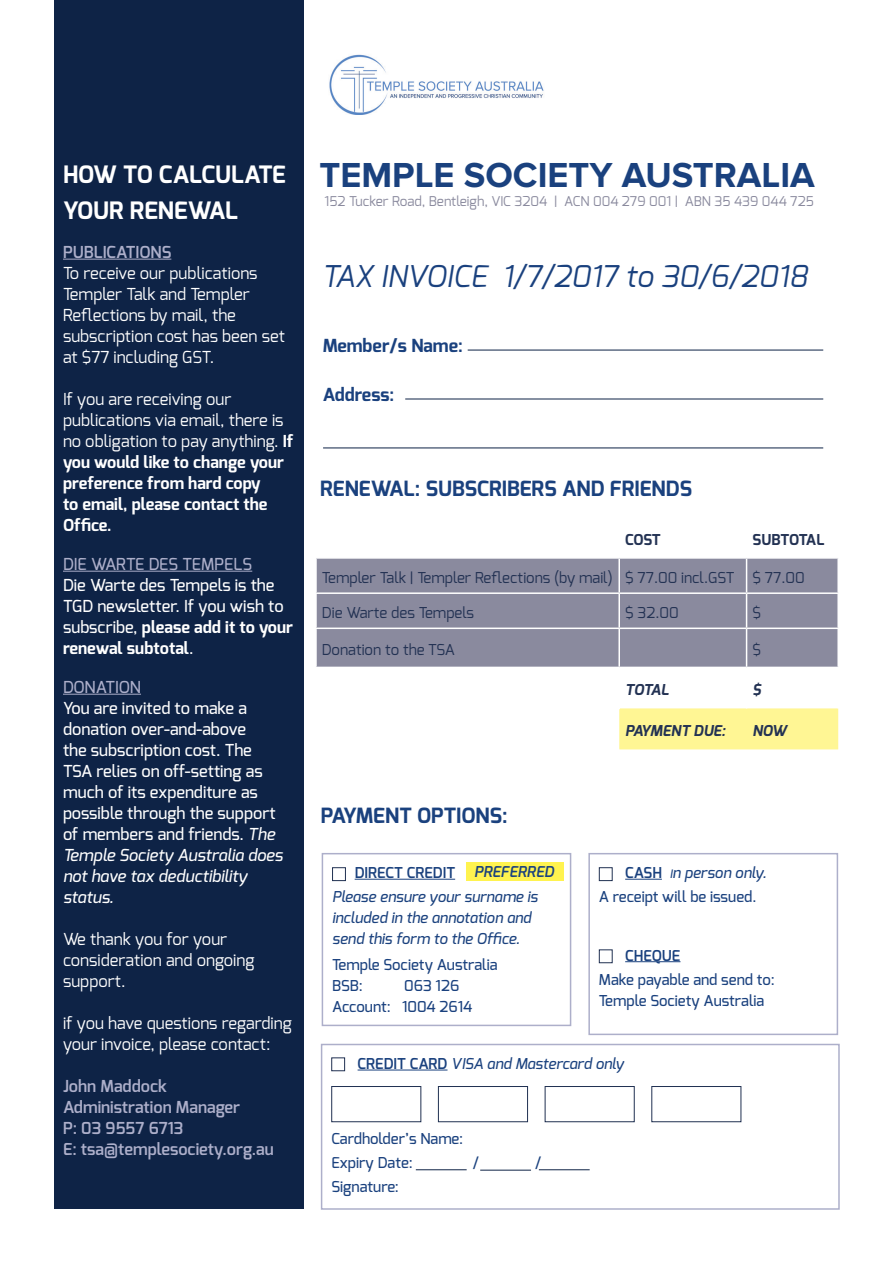
<style>
.page{position:relative;width:893px;height:1263px;background:#fff}
.page>*{position:absolute;margin:0;border:0;box-sizing:border-box;transform-origin:0 0}
.t1{font:700 36px "Proxima Nova";color:#1a417e}
.t2{font:italic 30px "Exo";color:#1a417e}
.t3{font:700 24px/36px "Exo";color:#fff}
.t4{font:700 21px "Exo";color:#1a417e}
.t5{font:700 18px "Exo";color:#1a417e}
.t6{font:500 16.5px/21px "Exo";color:#fff}
.t7{font:16.5px/21px "Exo";color:#fff}
.t8{font:700 16.5px/21px "Exo";color:#fff}
.t9{font:600 16.5px "Exo";color:#adafca}
.t10{font:500 16.5px "Exo";color:#adafca}
.t11{font:500 15px "Exo";color:#1a417e}
.t12{font:italic 500 15px/21px "Exo";color:#1a417e}
.t13{font:15px "Exo";color:#233253}
.t14{font:italic 700 15px "Exo";letter-spacing:-.005em;color:#233253}
.t15{font:600 15px "Exo";color:#1a417e}
.t16{font:700 15px "Exo";letter-spacing:-.01em;color:#233253}
.t17{font:italic 600 15px "Exo";color:#1a417e}
.t18{font:13.5px "Exo";color:#8a8a9e}
.s1{font-weight:400}
.s2{font-weight:700}
.s3{font-style:italic}
.s4{font-weight:600;font-style:normal}
</style>
<div class="page">
<div style="left:317px;top:559px;width:520px;height:108px;background:#8a8a9e"></div>
<div style="left:317px;top:629px;width:429px;height:38px;background:#8a8a9e"></div>
<div style="left:619px;top:708px;width:219px;height:41px;background:#fff694"></div>
<hr style="left:618px;top:559px;width:2px;height:33px;background:#fff">
<hr style="left:746px;top:559px;width:1px;height:33px;background:#fff">
<hr style="left:315px;top:592px;width:304px;height:2px;background:#fff">
<hr style="left:619px;top:592px;width:128px;height:2px;background:#fff">
<hr style="left:618px;top:594px;width:2px;height:33px;background:#fff">
<hr style="left:747px;top:592px;width:92px;height:2px;background:#fff">
<hr style="left:746px;top:594px;width:1px;height:33px;background:#fff">
<hr style="left:315px;top:627px;width:304px;height:2px;background:#fff">
<hr style="left:619px;top:627px;width:128px;height:2px;background:#fff">
<hr style="left:618px;top:629px;width:2px;height:38px;background:#fff">
<hr style="left:747px;top:627px;width:92px;height:2px;background:#fff">
<hr style="left:746px;top:629px;width:1px;height:38px;background:#fff">
<hr style="left:315px;top:708px;width:305px;height:1px;background:#fff">
<div style="left:54px;top:0;width:250px;height:1209px;background:#0e2346"></div>
<hr style="left:63px;top:259px;width:108px;height:1px;background:#adafca">
<hr style="left:63px;top:571px;width:189px;height:1px;background:#adafca">
<hr style="left:63px;top:694px;width:78px;height:1px;background:#adafca">
<img style="left:329px;top:54px;width:215px;height:60px">
<hr style="left:625px;top:879px;width:37px;height:1px;background:#1a417e">
<hr style="left:625px;top:961px;width:55px;height:1px;background:#1a417e">
<div style="left:588px;top:853px;width:250px;height:182px;border:2px solid #adafca"></div>
<hr style="left:358px;top:1070px;width:89px;height:1px;background:#1a417e">
<div style="left:321px;top:1044px;width:519px;height:166px;border:2px solid #adafca"></div>
<hr style="left:355px;top:879px;width:100px;height:1px;background:#1a417e">
<div style="left:322px;top:853px;width:249px;height:173px;border:2px solid #adafca"></div>
<div style="left:599px;top:867px;width:14px;height:14px;border:1px solid #203051"></div>
<div style="left:599px;top:949px;width:14px;height:14px;border:1px solid #203051"></div>
<div style="left:332px;top:867px;width:14px;height:14px;border:1px solid #203051"></div>
<div style="left:331px;top:1057px;width:14px;height:14px;border:1px solid #203051"></div>
<div style="left:331px;top:1086px;width:90px;height:36px;border:1px solid #203051"></div>
<div style="left:438px;top:1086px;width:90px;height:36px;border:1px solid #203051"></div>
<div style="left:545px;top:1086px;width:90px;height:36px;border:1px solid #203051"></div>
<div style="left:651px;top:1086px;width:90px;height:36px;border:1px solid #203051"></div>
<hr style="left:480px;top:1170px;width:51px;height:1px;background:#0e2346">
<hr style="left:539px;top:1169px;width:51px;height:1px;background:#0e2346">
<hr style="left:416px;top:1169px;width:51px;height:1px;background:#0e2346">
<div style="left:467px;top:862px;width:97px;height:19px;background:#fff34f"></div>
<hr style="left:468px;top:350px;width:355px;height:1px;background:#0e2346">
<hr style="left:405px;top:399px;width:418px;height:1px;background:#0e2346">
<hr style="left:323px;top:448px;width:500px;height:1px;background:#0e2346">
<p class="t3" style="left:63px;top:157px;width:224px">HOW TO CALCULATE<br>YOUR RENEWAL</p>
<p class="t9" style="left:63px;top:242px;width:110px">PUBLICATIONS</p>
<p class="t7" style="left:63px;top:263px;width:223px">To receive our publications<br>Templer Talk and Templer<br>Reflections by mail, the subscription cost has been set at $77 including GST.</p>
<p class="t8" style="left:63px;top:389px;width:232px"><span class="s1">If you are receiving our publications via email, there is no obligation to pay anything.</span> If you would like to change your preference from hard copy<br>to email, please contact the<br>Office.</p>
<p class="t10" style="left:63px;top:554px;width:191px">DIE WARTE DES TEMPELS</p>
<p class="t6" style="left:63px;top:575px;width:232px">Die Warte des Tempels is the<br>TGD newsletter. If you wish to subscribe, <span class="s2">please add it to your renewal subtotal</span>.</p>
<p class="t10" style="left:63px;top:677px;width:80px">DONATION</p>
<p class="t6" style="left:63px;top:698px;width:221px">You are invited to make a donation over-and-above<br>the subscription cost. The<br>TSA relies on off-setting as much of its expenditure as possible through the support of members and friends. <span class="s3">The<br>Temple Society Australia does not have tax deductibility status.</span></p>
<p class="t7" style="left:63px;top:929px;width:193px">We thank you for your consideration and ongoing support.</p>
<p class="t7" style="left:63px;top:1013px;width:231px">if you have questions regarding your invoice, please contact:</p>
<p class="t9" style="left:63px;top:1076px;width:106px">John Maddock</p>
<p class="t9" style="left:63px;top:1097px;width:179px">Administration Manager</p>
<p class="t9" style="left:63px;top:1118px;width:122px">P: 03 9557 6713</p>
<p class="t9" style="left:63px;top:1139px;width:212px">E: tsa@templesociety.org.au</p>
<p class="t1" style="left:320px;top:155px;width:497px">TEMPLE SOCIETY AUSTRALIA</p>
<p class="t18" style="left:325px;top:193px;width:491px">152 Tucker Road, Bentleigh, VIC 3204 | ACN 004 279 001 | ABN 35 439 044 725</p>
<p class="t2" style="left:322px;top:256px;width:487px">TAX INVOICE 1/7/2017 to 30/6/2018</p>
<p class="t5" style="left:323px;top:334px;width:142px">Member/s Name:</p>
<p class="t5" style="left:323px;top:383px;width:73px">Address:</p>
<p class="t4" style="left:320px;top:474px;width:374px">RENEWAL: SUBSCRIBERS AND FRIENDS</p>
<p class="t16" style="left:625px;top:530px;width:37px">COST</p>
<p class="t16" style="left:753px;top:530px;width:73px">SUBTOTAL</p>
<p class="t13" style="left:322px;top:568px;width:292px">Templer Talk | Templer Reflections (by mail)</p>
<p class="t13" style="left:625px;top:568px;width:111px">$ 77.00 incl.GST</p>
<p class="t13" style="left:753px;top:568px;width:54px">$ 77.00</p>
<p class="t13" style="left:322px;top:603px;width:154px">Die Warte des Tempels</p>
<p class="t13" style="left:625px;top:603px;width:55px">$ 32.00</p>
<p class="t13" style="left:753px;top:603px;width:10px">$</p>
<p class="t13" style="left:322px;top:640px;width:134px">Donation to the TSA</p>
<p class="t13" style="left:753px;top:640px;width:10px">$</p>
<p class="t14" style="left:625px;top:680px;width:45px">TOTAL</p>
<p class="t14" style="left:753px;top:680px;width:10px">$</p>
<p class="t14" style="left:625px;top:721px;width:102px">PAYMENT DUE:</p>
<p class="t14" style="left:753px;top:721px;width:36px">NOW</p>
<p class="t4" style="left:321px;top:802px;width:188px">PAYMENT OPTIONS:</p>
<p class="t17" style="left:474px;top:862px;width:81px">PREFERRED</p>
<p class="t15" style="left:355px;top:863px;width:102px">DIRECT CREDIT</p>
<p class="t12" style="left:332px;top:886px;width:207px">Please ensure your surname is included in the annotation and send this form to the Office.</p>
<p class="t11" style="left:332px;top:955px;width:167px">Temple Society Australia</p>
<p class="t11" style="left:332px;top:976px;width:32px">BSB:</p>
<p class="t11" style="left:404px;top:976px;width:57px">063 126</p>
<p class="t11" style="left:332px;top:997px;width:142px">Account: 1004 2614</p>
<p class="t12" style="left:625px;top:862px;width:143px"><span class="s4">CASH</span> <span class="s1">I</span>n person only.</p>
<p class="t11" style="left:599px;top:887px;width:159px">A receipt will be issued.</p>
<p class="t15" style="left:625px;top:946px;width:57px">CHEQUE</p>
<p class="t11" style="left:599px;top:970px;width:177px">Make payable and send to:</p>
<p class="t11" style="left:599px;top:991px;width:167px">Temple Society Australia</p>
<p class="t12" style="left:358px;top:1053px;width:268px"><span class="s4">CREDIT CARD</span> VISA and Mastercard only</p>
<p class="t11" style="left:331px;top:1129px;width:133px">Cardholder’s Name:</p>
<p class="t11" style="left:331px;top:1153px;width:83px">Expiry Date:</p>
<p class="t11" style="left:473px;top:1153px;width:8px">/</p>
<p class="t11" style="left:535px;top:1153px;width:8px">/</p>
<p class="t11" style="left:331px;top:1177px;width:69px">Signature:</p>
</div>
